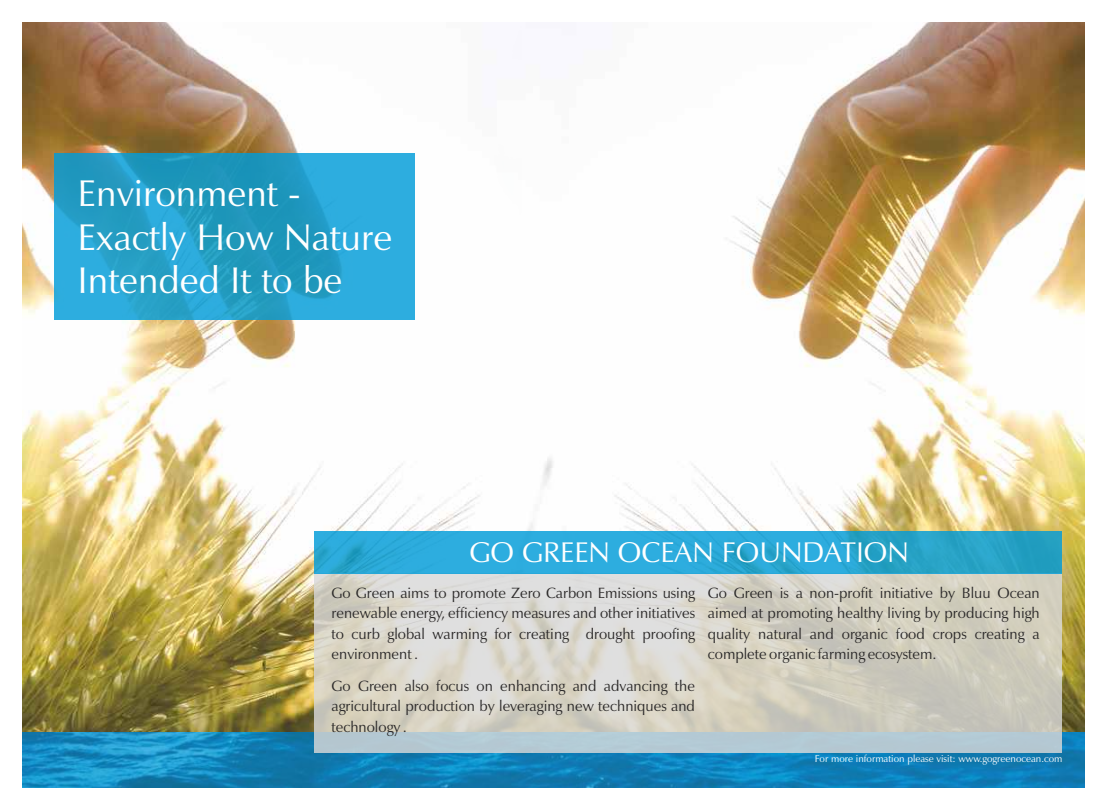
<style>
.page{position:relative;width:1107px;height:810px;background:#fff}
.page>*{position:absolute;margin:0;border:0;box-sizing:border-box;transform-origin:0 0}
.t1{font:37.5px/43.8px "Zapf Humanist 601 BT";color:#fff}
.t2{font:28.75px "Zapf Humanist 601 BT";color:#fff}
.t3{font:15px/20.4px "Zapf Humanist 601 BT";color:#2b2929;text-align:justify}
.t4{font:10px "Zapf Humanist 601 BT";color:#fff}
</style>
<div class="page">
<svg style="left:22px;top:732px;width:1063px;height:56px;background:#1182b9"></svg>
<img style="left:22px;top:22px;width:1063px;height:710px">
<div style="left:314px;top:574px;width:748px;height:179px;background:#d9d9d9;opacity:.82"></div>
<div style="left:314px;top:531px;width:748px;height:43px;background:#009cd9;opacity:.82"></div>
<div style="left:54px;top:153px;width:361px;height:167px;background:#009cd9;opacity:.82"></div>
<h1 class="t1" style="left:78px;top:174px;width:316px">Environment -<br>Exactly How Nature<br>Intended It to be</h1>
<h2 class="t2" style="left:470px;top:540px;width:441px">GO GREEN OCEAN FOUNDATION</h2>
<p class="t3" style="left:332px;top:584px;width:365px">Go Green aims to promote Zero Carbon Emissions using renewable energy, efficiency measures and other initiatives to curb global warming for creating drought proofing environment .</p>
<p class="t3" style="left:332px;top:677px;width:365px">Go Green also focus on enhancing and advancing the agricultural production by leveraging new techniques and technology .</p>
<p class="t3" style="left:708px;top:584px;width:333px">Go Green is a non-profit initiative by Bluu Ocean aimed at promoting healthy living by producing high quality natural and organic food crops creating a complete organic farming ecosystem.</p>
<p class="t4" style="left:815px;top:755px;width:249px">For more information please visit: www.gogreenocean.com</p>
</div>
